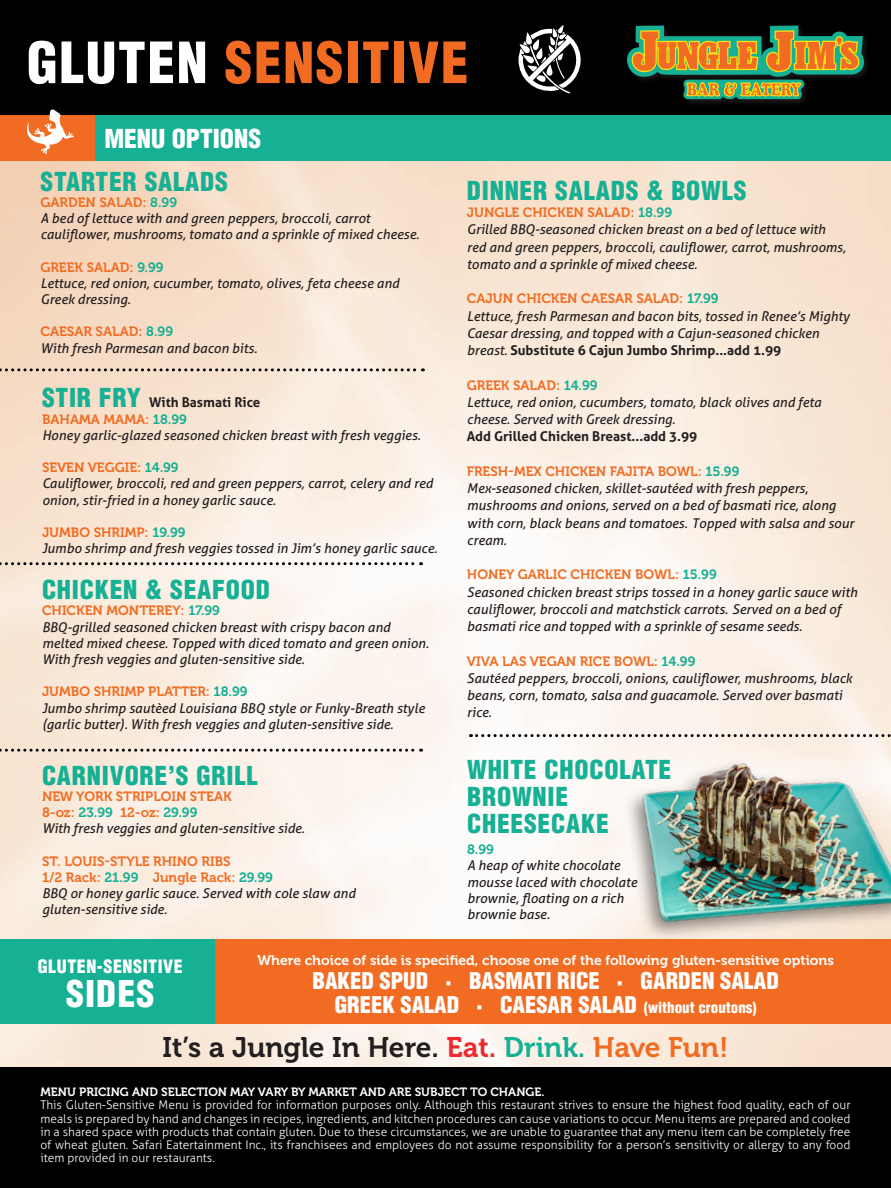
<style>
.page{position:relative;width:891px;height:1188px;background:#fff}
.page>*{position:absolute;margin:0;border:0;box-sizing:border-box;transform-origin:0 0}
.t1{font:55.35px "Switzerland Cond Black Plain";letter-spacing:.03em;color:#f16c22}
.t2{font:36px "Switzerland Cond Black Plain";letter-spacing:.03em;color:#fff}
.t3{font:28.2px "Museo 700";color:#231f20}
.t4{font:25.5px "Switzerland Cond Black Plain";letter-spacing:.03em;color:#16b094}
.t5{font:25.5px "Switzerland Cond Black Plain";color:#fff}
.t6{font:22.5px "Switzerland Cond Black Plain";color:#fff}
.t7{font:18px "Switzerland Cond Black Plain";letter-spacing:.03em;color:#fff}
.t8{font:13.95px "Museo 700";color:#fff}
.t9{font:italic 13.5px/17.2px "Aller";color:#231f20}
.t10{font:13.5px "Museo 700";color:#f16c22}
.t11{font:700 13.5px "Aller";color:#231f20}
.t12{font:13.5px "Museo 700";color:#16b094}
.t13{font:300 12px/13.2px "Aller";color:#fff;text-align:justify}
.t14{font:12px "Museo 700";color:#fff}
.s1{color:#fff}
.s2{color:#16b094}
.s3{font-family:"Switzerland Cond Black Plain";font-weight:400;font-size:25.5px;color:#16b094}
.s4{font-weight:700;font-style:normal}
.s5{font-size:15px}
.s6{color:#ee292f}
.s7{color:#f16c22}
</style>
<div class="page">
<img style="left:0;top:161px;width:891px;height:906px">
<div style="left:0;top:0;width:891px;height:129px;background:#000"></div>
<div style="left:625px;top:24px;width:247px;height:83px;background:#231f20;opacity:.75"></div>
<svg style="left:627px;top:26px;width:237px;height:76px"></svg>
<div style="left:0;top:1067px;width:891px;height:121px;background:#000"></div>
<div style="left:0;top:116px;width:891px;height:45px;background:#f16c22"></div>
<div style="left:95px;top:116px;width:796px;height:45px;background:#16b094"></div>
<svg style="left:0;top:368px;width:423px;height:3px"></svg>
<svg style="left:25px;top:109px;width:49px;height:45px"></svg>
<svg style="left:0;top:749px;width:422px;height:3px"></svg>
<svg style="left:0;top:562px;width:422px;height:3px"></svg>
<svg style="left:519px;top:25px;width:62px;height:68px"></svg>
<div style="left:39px;top:940px;width:852px;height:84px;background:#f16c22"></div>
<div style="left:0;top:940px;width:214px;height:84px;background:#16b094"></div>
<div style="left:623px;top:758px;width:268px;height:184px;background:#231f20;opacity:.51"></div>
<img style="left:632px;top:759px;width:259px;height:180px">
<svg style="left:471px;top:734px;width:420px;height:3px"></svg>
<p class="t1" style="left:27px;top:28px;width:443px"><span class="s1">GLUTEN</span> SENSITIVE</p>
<p class="t5" style="left:104px;top:122px;width:158px">MENU OPTIONS</p>
<p class="t4" style="left:40px;top:165px;width:189px">STARTER SALADS</p>
<p class="t10" style="left:40px;top:195px;width:138px">GARDEN SALAD: <span class="s2">8.99</span></p>
<p class="t9" style="left:40px;top:210px;width:380px;line-height:16.2px">A bed of lettuce with and green peppers, broccoli, carrot cauliflower, mushrooms, tomato and a sprinkle of mixed cheese.</p>
<p class="t10" style="left:40px;top:259px;width:125px">GREEK SALAD: <span class="s2">9.99</span></p>
<p class="t9" style="left:40px;top:275px;width:360px;line-height:16.2px">Lettuce, red onion, cucumber, tomato, olives, feta cheese and<br>Greek dressing.</p>
<p class="t10" style="left:40px;top:324px;width:134px">CAESAR SALAD: <span class="s2">8.99</span></p>
<p class="t9" style="left:40px;top:339px;width:218px">With fresh Parmesan and bacon bits.</p>
<p class="t11" style="left:42px;top:394px;width:220px"><span class="s3">STIR FRY</span> With Basmati Rice</p>
<p class="t10" style="left:42px;top:411px;width:146px">BAHAMA MAMA: <span class="s2">18.99</span></p>
<p class="t9" style="left:42px;top:426px;width:380px">Honey garlic-glazed seasoned chicken breast with fresh veggies.</p>
<p class="t10" style="left:42px;top:460px;width:138px">SEVEN VEGGIE: <span class="s2">14.99</span></p>
<p class="t9" style="left:42px;top:476px;width:392px;line-height:16.2px">Cauliflower, broccoli, red and green peppers, carrot, celery and red onion, stir-fried in a honey garlic sauce.</p>
<p class="t10" style="left:42px;top:525px;width:145px">JUMBO SHRIMP: <span class="s2">19.99</span></p>
<p class="t9" style="left:42px;top:540px;width:397px">Jumbo shrimp and fresh veggies tossed in Jim’s honey garlic sauce.</p>
<p class="t4" style="left:42px;top:574px;width:229px">CHICKEN &amp; SEAFOOD</p>
<p class="t10" style="left:42px;top:603px;width:180px">CHICKEN MONTEREY: <span class="s2">17.99</span></p>
<p class="t9" style="left:42px;top:619px;width:388px;line-height:16.2px">BBQ-grilled seasoned chicken breast with crispy bacon and melted mixed cheese. Topped with diced tomato and green onion.<br>With fresh veggies and gluten-sensitive side.</p>
<p class="t10" style="left:42px;top:684px;width:207px">JUMBO SHRIMP PLATTER: <span class="s2">18.99</span></p>
<p class="t9" style="left:42px;top:700px;width:384px;line-height:16.2px">Jumbo shrimp sautèed Louisiana BBQ style or Funky-Breath style (garlic butter). With fresh veggies and gluten-sensitive side.</p>
<p class="t4" style="left:42px;top:759px;width:217px">CARNIVORE’S GRILL</p>
<p class="t10" style="left:42px;top:789px;width:191px">NEW YORK STRIPLOIN STEAK</p>
<p class="t10" style="left:42px;top:805px;width:157px">8-oz: <span class="s2">23.99</span> 12-oz: <span class="s2">29.99</span></p>
<p class="t9" style="left:42px;top:820px;width:264px">With fresh veggies and gluten-sensitive side.</p>
<p class="t10" style="left:42px;top:853px;width:190px">ST. LOUIS-STYLE RHINO RIBS</p>
<p class="t10" style="left:42px;top:870px;width:232px">1/2 Rack: <span class="s2">21.99</span> Jungle Rack: <span class="s2">29.99</span></p>
<p class="t9" style="left:42px;top:885px;width:315px;line-height:16.2px">BBQ or honey garlic sauce. Served with cole slaw and gluten-sensitive side.</p>
<p class="t4" style="left:467px;top:175px;width:281px">DINNER SALADS &amp; BOWLS</p>
<p class="t10" style="left:467px;top:205px;width:207px">JUNGLE CHICKEN SALAD: <span class="s2">18.99</span></p>
<p class="t9" style="left:467px;top:221px;width:381px">Grilled BBQ-seasoned chicken breast on a bed of lettuce with red and green peppers, broccoli, cauliflower, carrot, mushrooms, tomato and a sprinkle of mixed cheese.</p>
<p class="t10" style="left:467px;top:291px;width:253px">CAJUN CHICKEN CAESAR SALAD: <span class="s2">17.99</span></p>
<p class="t9" style="left:467px;top:307px;width:384px">Lettuce, fresh Parmesan and bacon bits, tossed in Renee’s Mighty<br>Caesar dressing, and topped with a Cajun-seasoned chicken breast. <span class="s4">Substitute 6 Cajun Jumbo Shrimp...add 1.99</span></p>
<p class="t10" style="left:467px;top:377px;width:132px">GREEK SALAD: <span class="s2">14.99</span></p>
<p class="t9" style="left:467px;top:393px;width:356px">Lettuce, red onion, cucumbers, tomato, black olives and feta cheese. Served with Greek dressing.</p>
<p class="t11" style="left:467px;top:428px;width:232px">Add Grilled Chicken Breast...add 3.99</p>
<p class="t10" style="left:467px;top:464px;width:274px">FRESH-MEX CHICKEN FAJITA BOWL: <span class="s2">15.99</span></p>
<p class="t9" style="left:467px;top:480px;width:389px">Mex-seasoned chicken, skillet-sautéed with fresh peppers, mushrooms and onions, served on a bed of basmati rice, along with corn, black beans and tomatoes. Topped with salsa and sour cream.</p>
<p class="t10" style="left:467px;top:567px;width:251px">HONEY GARLIC CHICKEN BOWL: <span class="s2">15.99</span></p>
<p class="t9" style="left:467px;top:583px;width:392px">Seasoned chicken breast strips tossed in a honey garlic sauce with cauliflower, broccoli and matchstick carrots. Served on a bed of basmati rice and topped with a sprinkle of sesame seeds.</p>
<p class="t10" style="left:467px;top:653px;width:230px">VIVA LAS VEGAN RICE BOWL: <span class="s2">14.99</span></p>
<p class="t9" style="left:467px;top:669px;width:387px">Sautéed peppers, broccoli, onions, cauliflower, mushrooms, black beans, corn, tomato, salsa and guacamole. Served over basmati rice.</p>
<p class="t4" style="left:467px;top:754px;width:206px">WHITE CHOCOLATE</p>
<p class="t4" style="left:467px;top:781px;width:103px">BROWNIE</p>
<p class="t4" style="left:467px;top:808px;width:143px">CHEESECAKE</p>
<p class="t12" style="left:467px;top:842px;width:28px">8.99</p>
<p class="t9" style="left:467px;top:857px;width:172px;line-height:16.2px">A heap of white chocolate mousse laced with chocolate brownie, floating on a rich brownie base.</p>
<p class="t7" style="left:38px;top:955px;width:147px">GLUTEN-SENSITIVE</p>
<p class="t2" style="left:66px;top:972px;width:90px">SIDES</p>
<p class="t8" style="left:258px;top:952px;width:578px">Where choice of side is specified, choose one of the following gluten-sensitive options</p>
<p class="t6" style="left:313px;top:967px;width:468px">BAKED SPUD • BASMATI RICE • GARDEN SALAD</p>
<p class="t6" style="left:335px;top:991px;width:423px">GREEK SALAD • CAESAR SALAD <span class="s5">(without croutons)</span></p>
<p class="t3" style="left:163px;top:1031px;width:567px">It’s a Jungle In Here. <span class="s6">Eat.</span> <span class="s2">Drink.</span> <span class="s7">Have Fun!</span></p>
<p class="t14" style="left:40px;top:1085px;width:506px">MENU PRICING AND SELECTION MAY VARY BY MARKET AND ARE SUBJECT TO CHANGE.</p>
<p class="t13" style="left:40px;top:1099px;width:812px">This Gluten-Sensitive Menu is provided for information purposes only. Although this restaurant strives to ensure the highest food quality, each of our meals is prepared by hand and changes in recipes, ingredients, and kitchen procedures can cause variations to occur. Menu items are prepared and cooked in a shared space with products that contain gluten. Due to these circumstances, we are unable to guarantee that any menu item can be completely free of wheat gluten. Safari Eatertainment Inc., its franchisees and employees do not assume responsibility for a person’s sensitivity or allergy to any food item provided in our restaurants.</p>
</div>
